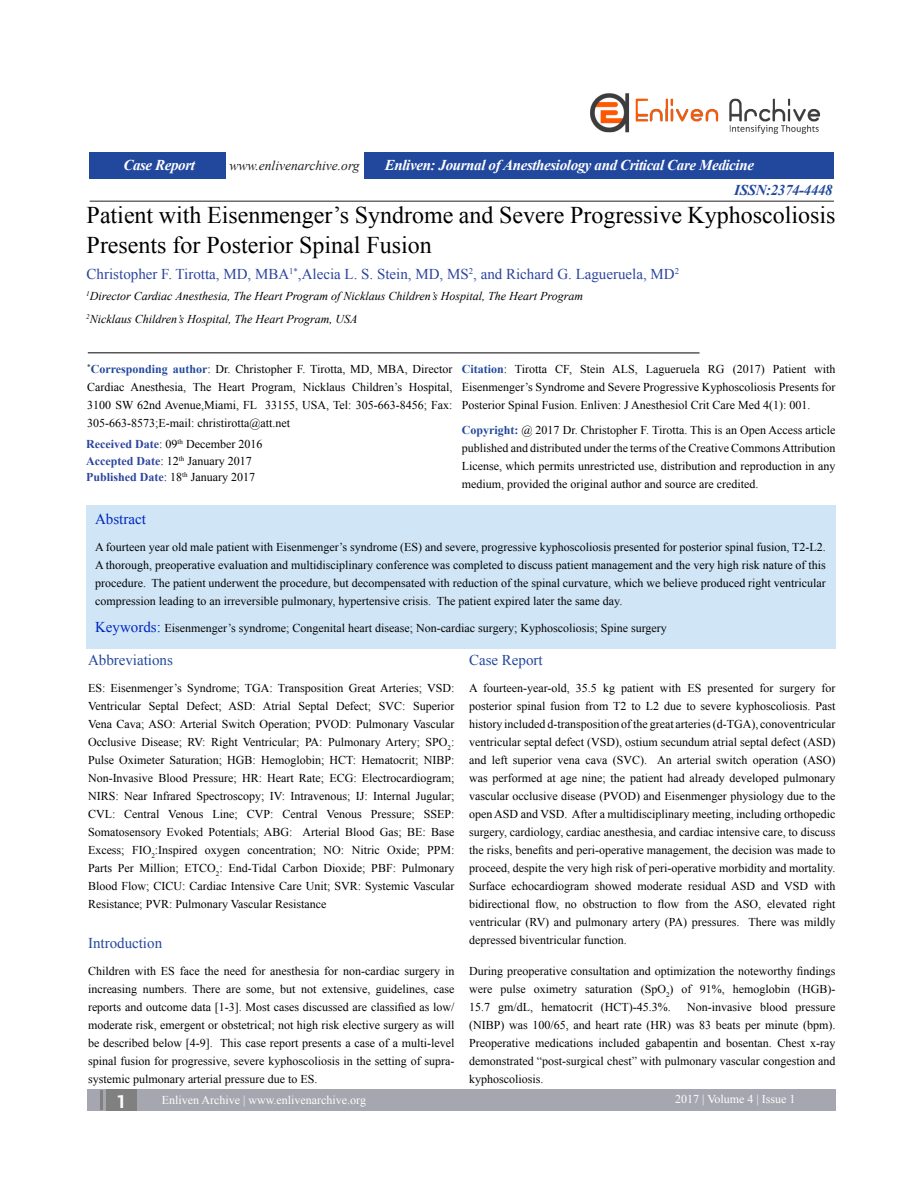
<style>
.page{position:relative;width:918px;height:1185px;background:#fff}
.page>*{position:absolute;margin:0;border:0;box-sizing:border-box;transform-origin:0 0}
.Paragraph_Style1{font:24px/30px "Times New Roman";color:#000}
.t1{font:700 18px "Roboto";color:#fff}
.Paragraph_Style3{font:15px "Times New Roman";color:#2c459d}
.Paragraph_Style1-2{font:italic 700 15px "Times New Roman";letter-spacing:-.025em;color:#fff}
.Paragraph_Style10{font:15px "Times New Roman";color:#22489e}
.Paragraph_Style1-3{font:italic 700 15px "Times New Roman";letter-spacing:-.025em;color:#22489e}
.Paragraph_Style10-2{font:15px "Times New Roman";color:#0026c0}
.t2{font:italic 13.5px "Times New Roman";color:#231f20}
.Paragraph_Style3-2{font:12px/18px "Times New Roman";color:#000;text-align:justify}
.Paragraph_Style10-3{font:12px/18px "Times New Roman";color:#000;text-align:justify}
.Paragraph_Style3-3{font:italic 12px "Times New Roman";color:#000}
.t3{font:12px "Times New Roman";color:#fff}
.s1{font-weight:700;color:#22489e}
.s2{font-weight:700;color:#2c459d}
.s3{font-size:15px;color:#0026c0}
</style>
<div class="page">
<div style="left:87px;top:1089px;width:749px;height:22px;background:#a5a6af"></div>
<hr style="left:100px;top:1090px;width:3px;height:20px;background:#808080">
<div style="left:106px;top:1089px;width:31px;height:22px;background:#808080"></div>
<hr style="left:90px;top:201px;width:744px;height:1px;background:#231f20">
<hr style="left:88px;top:352px;width:611px;height:1px;background:#231f20">
<div style="left:90px;top:152px;width:744px;height:27px;background:#22489e"></div>
<div style="left:227px;top:150px;width:137px;height:33px;background:#fff"></div>
<img style="left:590px;top:93px;width:231px;height:41px">
<div style="left:86px;top:505px;width:750px;height:144px;background:#d0e5f6"></div>
<p class="Paragraph_Style1-2" style="left:123px;top:155px;width:73px">Case Report</p>
<p class="Paragraph_Style1-2" style="left:385px;top:154px;width:371px">Enliven: Journal of Anesthesiology and Critical Care Medicine</p>
<p class="t2" style="left:230px;top:156px;width:131px">www.enlivenarchive.org</p>
<p class="Paragraph_Style1-3" style="left:734px;top:179px;width:100px">ISSN:2374-4448</p>
<p class="Paragraph_Style1" style="left:87px;top:200px;width:750px">Patient with Eisenmenger’s Syndrome and Severe Progressive Kyphoscoliosis<br>Presents for Posterior Spinal Fusion</p>
<p class="Paragraph_Style3" style="left:87px;top:264px;width:594px">Christopher F. Tirotta, MD, MBA<sup>1*</sup>,Alecia L. S. Stein, MD, MS<sup>2</sup>, and Richard G. Lagueruela, MD<sup>2</sup></p>
<p class="Paragraph_Style3-3" style="left:86px;top:288px;width:498px"><sup>1</sup>Director Cardiac Anesthesia, The Heart Program of Nicklaus Children’s Hospital, The Heart Program</p>
<p class="Paragraph_Style3-3" style="left:86px;top:311px;width:273px"><sup>2</sup>Nicklaus Children’s Hospital, The Heart Program, USA</p>
<p class="Paragraph_Style3-2" style="left:87px;top:359px;width:367px"><sup>*</sup><span class="s1">Corresponding author</span>: Dr. Christopher F. Tirotta, MD, MBA, Director Cardiac Anesthesia, The Heart Program, Nicklaus Children’s Hospital, 3100 SW 62nd Avenue,Miami, FL 33155, USA, Tel: 305-663-8456; Fax:<br>305-663-8573;E-mail: christirotta@att.net</p>
<p class="Paragraph_Style3-2" style="left:462px;top:359px;width:375px"><span class="s1">Citation</span>: Tirotta CF, Stein ALS, Lagueruela RG (2017) Patient with Eisenmenger’s Syndrome and Severe Progressive Kyphoscoliosis Presents for Posterior Spinal Fusion. Enliven: J Anesthesiol Crit Care Med 4(1): 001.</p>
<p class="Paragraph_Style3-2" style="left:462px;top:421px;width:375px"><span class="s1">Copyright:</span> @ 2017 Dr. Christopher F. Tirotta. This is an Open Access article published and distributed under the terms of the Creative Commons Attribution License, which permits unrestricted use, distribution and reproduction in any medium, provided the original author and source are credited.</p>
<p class="Paragraph_Style3-2" style="left:86px;top:435px;width:178px"><span class="s2">Received Date</span>: 09<sup>th</sup> December 2016</p>
<p class="Paragraph_Style3-2" style="left:86px;top:451px;width:167px"><span class="s2">Accepted Date</span>: 12<sup>th</sup> January 2017</p>
<p class="Paragraph_Style3-2" style="left:86px;top:468px;width:170px"><span class="s2">Published Date</span>: 18<sup>th</sup> January 2017</p>
<p class="Paragraph_Style10-2" style="left:95px;top:508px;width:52px">Abstract</p>
<p class="Paragraph_Style10-3" style="left:95px;top:537px;width:732px">A fourteen year old male patient with Eisenmenger’s syndrome (ES) and severe, progressive kyphoscoliosis presented for posterior spinal fusion, T2-L2.<br>A thorough, preoperative evaluation and multidisciplinary conference was completed to discuss patient management and the very high risk nature of this procedure. The patient underwent the procedure, but decompensated with reduction of the spinal curvature, which we believe produced right ventricular compression leading to an irreversible pulmonary, hypertensive crisis. The patient expired later the same day.</p>
<p class="Paragraph_Style10-3" style="left:95px;top:618px;width:573px"><span class="s3">Keywords:</span> Eisenmenger’s syndrome; Congenital heart disease; Non-cardiac surgery; Kyphoscoliosis; Spine surgery</p>
<p class="Paragraph_Style10" style="left:88px;top:649px;width:86px">Abbreviations</p>
<p class="Paragraph_Style3-2" style="left:88px;top:678px;width:368px">ES: Eisenmenger’s Syndrome; TGA: Transposition Great Arteries; VSD:<br>Ventricular Septal Defect; ASD: Atrial Septal Defect; SVC: Superior Vena Cava; ASO: Arterial Switch Operation; PVOD: Pulmonary Vascular Occlusive Disease; RV: Right Ventricular; PA: Pulmonary Artery; SPO<sub>2</sub>:<br>Pulse Oximeter Saturation; HGB: Hemoglobin; HCT: Hematocrit; NIBP:<br>Non-Invasive Blood Pressure; HR: Heart Rate; ECG: Electrocardiogram; NIRS: Near Infrared Spectroscopy; IV: Intravenous; IJ: Internal Jugular; CVL: Central Venous Line; CVP: Central Venous Pressure; SSEP:<br>Somatosensory Evoked Potentials; ABG: Arterial Blood Gas; BE: Base Excess; FIO<sub>2</sub>:Inspired oxygen concentration; NO: Nitric Oxide; PPM:<br>Parts Per Million; ETCO<sub>2</sub>: End-Tidal Carbon Dioxide; PBF: Pulmonary Blood Flow; CICU: Cardiac Intensive Care Unit; SVR: Systemic Vascular Resistance; PVR: Pulmonary Vascular Resistance</p>
<p class="Paragraph_Style10" style="left:88px;top:933px;width:76px">Introduction</p>
<p class="Paragraph_Style3-2" style="left:88px;top:962px;width:368px">Children with ES face the need for anesthesia for non-cardiac surgery in increasing numbers. There are some, but not extensive, guidelines, case reports and outcome data [1-3]. Most cases discussed are classified as low/ moderate risk, emergent or obstetrical; not high risk elective surgery as will be described below [4-9]. This case report presents a case of a multi-level spinal fusion for progressive, severe kyphoscoliosis in the setting of supra&shy;systemic pulmonary arterial pressure due to ES.</p>
<p class="Paragraph_Style10" style="left:469px;top:649px;width:75px">Case Report</p>
<p class="Paragraph_Style3-2" style="left:469px;top:678px;width:368px">A fourteen-year-old, 35.5 kg patient with ES presented for surgery for posterior spinal fusion from T2 to L2 due to severe kyphoscoliosis. Past history included d-transposition of the great arteries (d-TGA), conoventricular ventricular septal defect (VSD), ostium secundum atrial septal defect (ASD) and left superior vena cava (SVC). An arterial switch operation (ASO) was performed at age nine; the patient had already developed pulmonary vascular occlusive disease (PVOD) and Eisenmenger physiology due to the open ASD and VSD. After a multidisciplinary meeting, including orthopedic surgery, cardiology, cardiac anesthesia, and cardiac intensive care, to discuss the risks, benefits and peri-operative management, the decision was made to proceed, despite the very high risk of peri-operative morbidity and mortality.<br>Surface echocardiogram showed moderate residual ASD and VSD with bidirectional flow, no obstruction to flow from the ASO, elevated right ventricular (RV) and pulmonary artery (PA) pressures. There was mildly depressed biventricular function.</p>
<p class="Paragraph_Style3-2" style="left:469px;top:962px;width:368px">During preoperative consultation and optimization the noteworthy findings were pulse oximetry saturation (SpO<sub>2</sub>) of 91%, hemoglobin (HGB)- 15.7 gm/dL, hematocrit (HCT)-45.3%.</p>
<p class="Paragraph_Style3-2" style="left:469px;top:998px;width:368px;text-indent:218px">Non-invasive blood pressure (NIBP) was 100/65, and heart rate (HR) was 83 beats per minute (bpm).<br>Preoperative medications included gabapentin and bosentan. Chest x-ray demonstrated “post-surgical chest” with pulmonary vascular congestion and kyphoscoliosis.</p>
<h2 class="t1" style="left:116px;top:1089px;width:12px">1</h2>
<p class="t3" style="left:162px;top:1092px;width:206px">Enliven Archive | www.enlivenarchive.org</p>
<p class="t3" style="left:675px;top:1091px;width:122px">2017 | Volume 4 | Issue 1</p>
</div>
